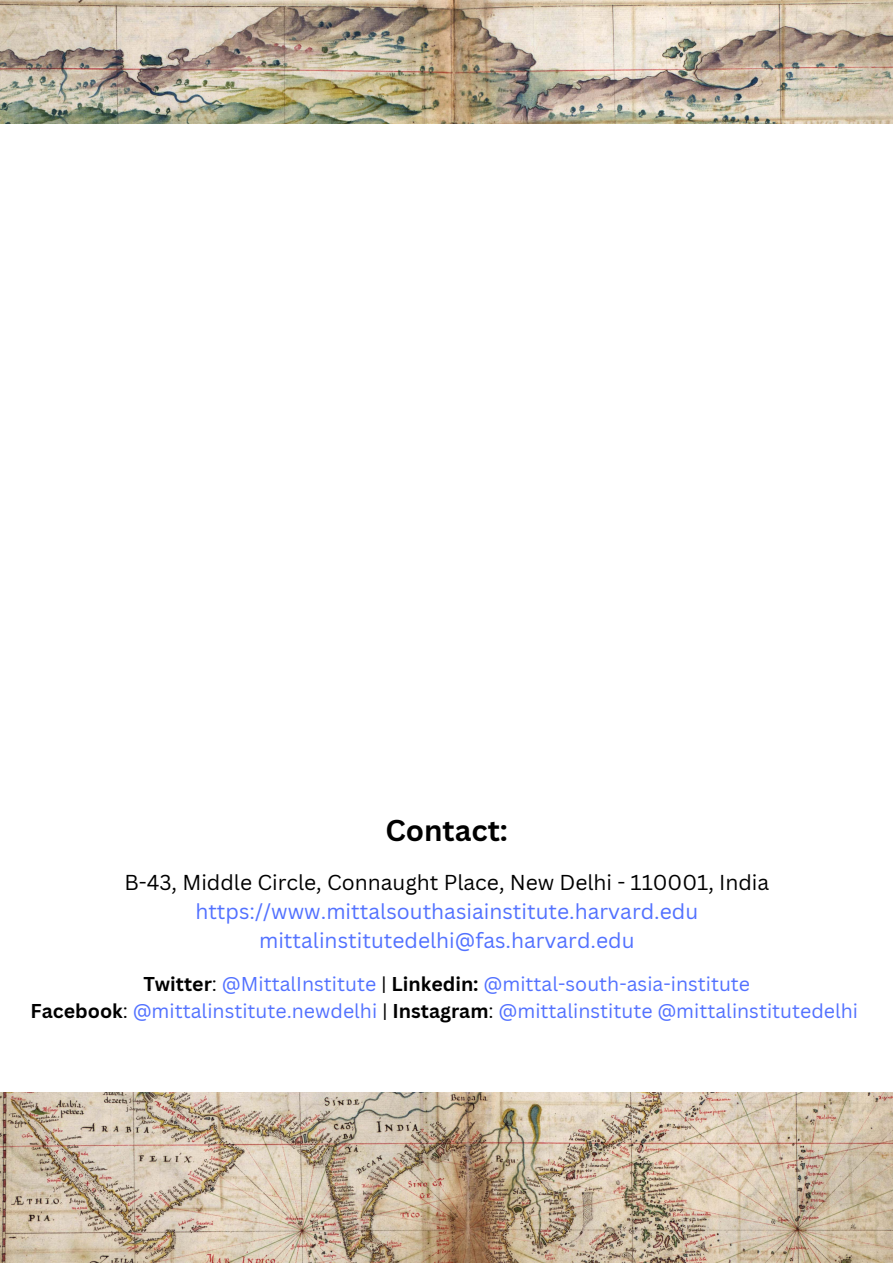
<style>
.page{position:relative;width:893px;height:1263px;background:#fff}
.page>*{position:absolute;margin:0;border:0;box-sizing:border-box;transform-origin:0 0}
.t1{font:700 29.25px "Canva Sans";color:#000}
.t2{font:21px "Canva Sans";color:#5271ff}
.t3{font:21px "Canva Sans";color:#000}
.t4{font:19.5px "Canva Sans";color:#5271ff}
.s1{font-weight:700;color:#000}
.s2{color:#000}
</style>
<div class="page">
<img style="left:0;top:0;width:893px;height:123px">
<img style="left:0;top:1092px;width:893px;height:171px">
<p class="t1" style="left:385px;top:810px;width:124px">Contact:</p>
<p class="t3" style="left:124px;top:867px;width:646px">B-43, Middle Circle, Connaught Place, New Delhi - 110001, India</p>
<p class="t2" style="left:195px;top:897px;width:504px">https://www.mittalsouthasiainstitute.harvard.edu</p>
<p class="t2" style="left:259px;top:926px;width:377px">mittalinstitutedelhi@fas.harvard.edu</p>
<p class="t4" style="left:143px;top:970px;width:608px"><span class="s1">Twitter</span><span class="s2">:</span> @MittalInstitute <span class="s2">|</span> <span class="s1">Linkedin:</span> @mittal-south-asia-institute</p>
<p class="t4" style="left:31px;top:997px;width:829px"><span class="s1">Facebook</span><span class="s2">:</span> @mittalinstitute.newdelhi <span class="s2">|</span> <span class="s1">Instagram</span><span class="s2">:</span> @mittalinstitute @mittalinstitutedelhi</p>
</div>
